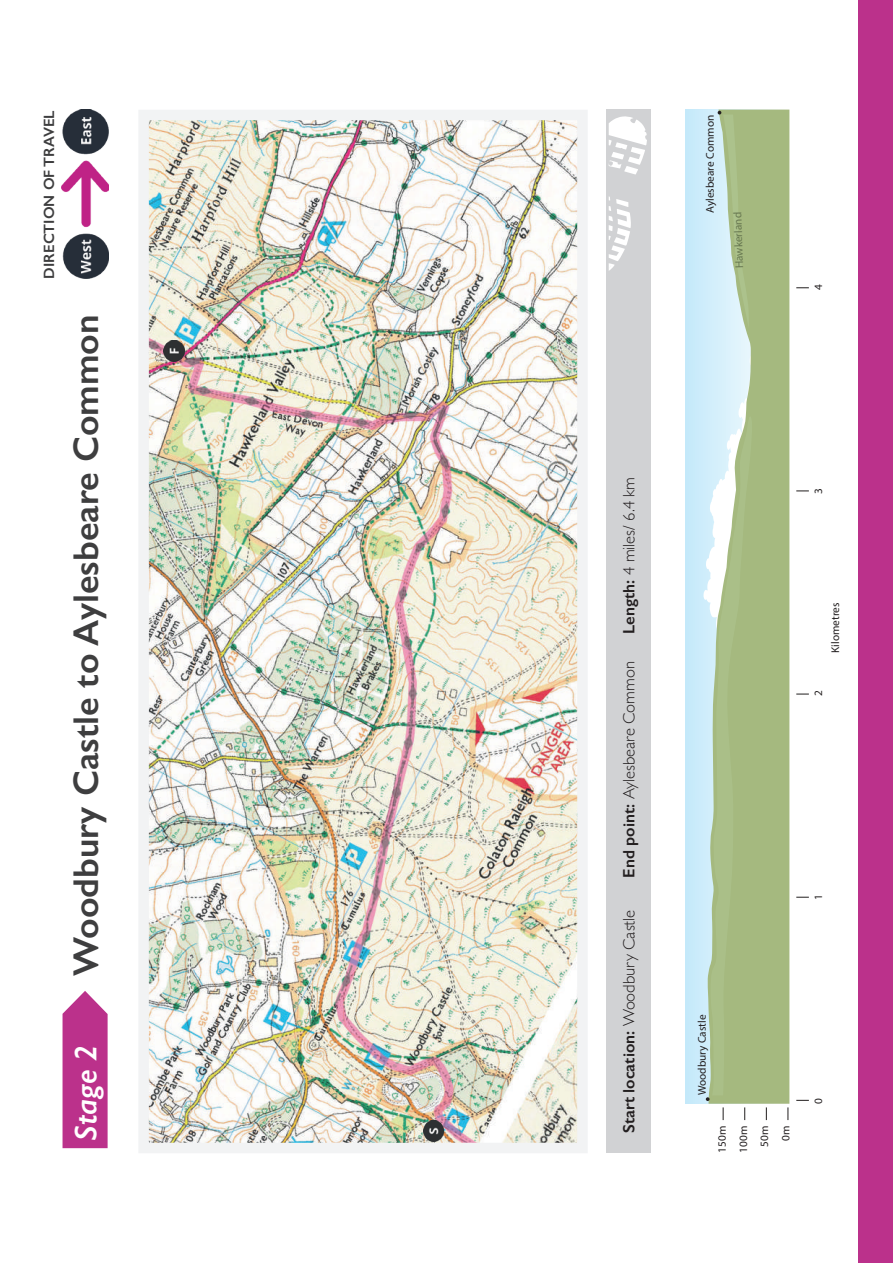
<style>
.page{position:relative;width:893px;height:1263px;background:#fff}
.page>*{position:absolute;margin:0;border:0;box-sizing:border-box;transform-origin:0 0}
.t1{font:600 36px "Gill Sans";color:#3e3e3f}
.t2{font:italic 600 31.5px "Gill Sans";color:#fff}
.t3{font:300 16.5px "Gill Sans";color:#231f20}
.t4{font:600 16.5px "Gill Sans";color:#231f20}
.t5{font:600 15px "Gill Sans";color:#3e3e3f}
.t6{font:11.25px/21.1px "Myriad Pro";color:#231f20;text-align:right}
.t7{font:11.25px "Myriad Pro";color:#677750}
.s1{font-weight:600}
.s2{font-weight:300}
</style>
<div class="page">
<svg style="left:63px;top:991px;width:45px;height:157px;background:#c04194"></svg>
<div style="left:859px;top:0;width:34px;height:1263px;background:#bb318b"></div>
<img style="left:149px;top:121px;width:428px;height:1021px">
<div style="left:138px;top:110px;width:450px;height:1043px;border:10px solid #f2f3f4"></div>
<div style="left:685px;top:110px;width:103px;height:994px;background:#caebfb"></div>
<svg style="left:703px;top:114px;width:98px;height:762px"></svg>
<svg style="left:707px;top:110px;width:82px;height:994px;background:#acc090"></svg>
<svg style="left:723px;top:1107px;width:1px;height:13px"></svg>
<svg style="left:744px;top:1107px;width:1px;height:13px"></svg>
<svg style="left:766px;top:1107px;width:1px;height:13px"></svg>
<svg style="left:788px;top:1107px;width:1px;height:13px"></svg>
<svg style="left:796px;top:1100px;width:13px;height:1px"></svg>
<svg style="left:796px;top:897px;width:13px;height:1px"></svg>
<svg style="left:796px;top:694px;width:13px;height:1px"></svg>
<svg style="left:796px;top:490px;width:13px;height:1px"></svg>
<svg style="left:796px;top:287px;width:13px;height:1px"></svg>
<svg style="left:706px;top:416px;width:46px;height:685px;background:#b5c9a1"></svg>
<svg style="left:718px;top:111px;width:31px;height:217px"></svg>
<img style="left:62px;top:110px;width:46px;height:169px">
<div style="left:606px;top:110px;width:45px;height:1043px;background:#d1d2d4"></div>
<svg style="left:609px;top:196px;width:22px;height:75px"></svg>
<svg style="left:609px;top:116px;width:38px;height:59px"></svg>
<img style="left:423px;top:1120px;width:21px;height:21px">
<img style="left:164px;top:341px;width:21px;height:20px">
<h3 class="t5" style="left:40px;top:279px;width:170px;rotate:-90deg">DIRECTION OF TRAVEL</h3>
<h1 class="t1" style="left:64px;top:976px;width:663px;rotate:-90deg">Woodbury Castle to Aylesbeare Common</h1>
<h2 class="t2" style="left:67px;top:1141px;width:98px;rotate:-90deg">Stage 2</h2>
<p class="t6" style="left:699px;top:213px;width:99px;rotate:-90deg">Aylesbeare Common</p>
<p class="t7" style="left:732px;top:269px;width:58px;rotate:-92deg">Hawkerland</p>
<p class="t6" style="left:807px;top:290px;width:7px;rotate:-90deg">4</p>
<h3 class="t3" style="left:616px;top:634px;width:158px;rotate:-90deg"><span class="s1">Length:</span> 4 miles/ 6.4 km</h3>
<h3 class="t3" style="left:616px;top:877px;width:218px;rotate:-90deg"><span class="s1">End point:</span> Aylesbeare Common</h3>
<h3 class="t4" style="left:619px;top:1133px;width:225px;rotate:-90deg">Start location: <span class="s2">Woodbury Castle</span></h3>
<p class="t6" style="left:807px;top:493px;width:7px;rotate:-90deg">3</p>
<p class="t6" style="left:824px;top:653px;width:52px;rotate:-90deg">Kilometres</p>
<p class="t6" style="left:807px;top:696px;width:7px;rotate:-90deg">2</p>
<p class="t6" style="left:807px;top:900px;width:7px;rotate:-90deg">1</p>
<p class="t6" style="left:691px;top:1095px;width:82px;rotate:-90deg">Woodbury Castle</p>
<p class="t6" style="left:711px;top:1152px;width:28px;rotate:-90deg">150m<br>100m<br>50m<br>0m</p>
<p class="t6" style="left:807px;top:1104px;width:7px;rotate:-90deg">0</p>
</div>
